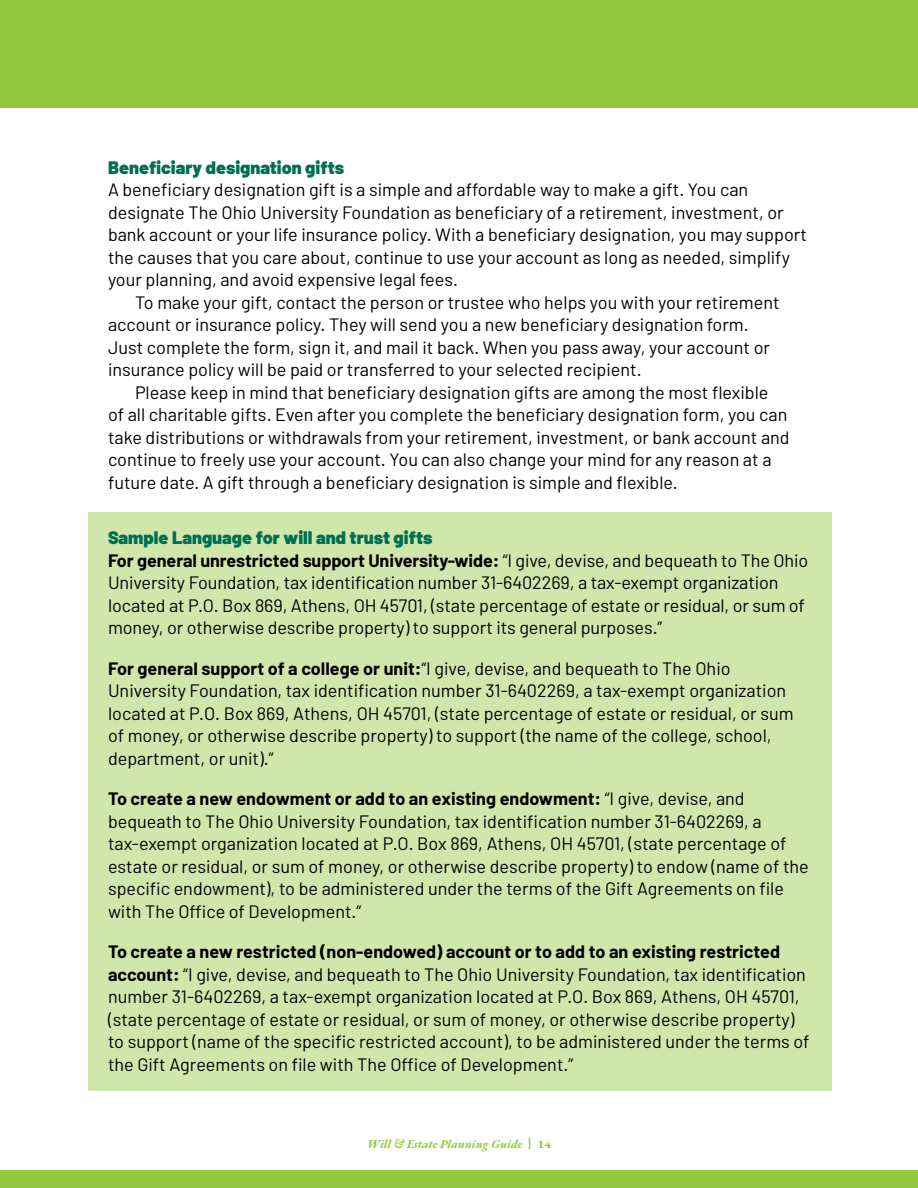
<style>
.page{position:relative;width:918px;height:1188px;background:#fff}
.page>*{position:absolute;margin:0;border:0;box-sizing:border-box;transform-origin:0 0}
.t1{font:18px/22.5px "Barlow";color:#000}
.t2{font:900 18px "Barlow";color:#006f51}
.t3{font:italic 700 12px "EB Garamond";color:#92c83e}
.s1{font-weight:900;color:#006f51}
.s2{font-weight:700}
.s3{font-weight:800;font-style:normal}
</style>
<div class="page">
<div style="left:0;top:0;width:918px;height:108px;background:#92c83e"></div>
<div style="left:0;top:1171px;width:918px;height:17px;background:#92c83e"></div>
<div style="left:89px;top:512px;width:743px;height:579px;background:#d0e7ac"></div>
<p class="t2" style="left:108px;top:156px;width:238px">Beneficiary designation gifts</p>
<p class="t1" style="left:108px;top:178px;width:642px">A beneficiary designation gift is a simple and affordable way to make a gift. You can</p>
<p class="t1" style="left:108px;top:200px;width:677px">designate The Ohio University Foundation as beneficiary of a retirement, investment, or</p>
<p class="t1" style="left:108px;top:223px;width:701px">bank account or your life insurance policy. With a beneficiary designation, you may support</p>
<p class="t1" style="left:108px;top:245px;width:683px">the causes that you care about, continue to use your account as long as needed, simplify</p>
<p class="t1" style="left:108px;top:268px;width:352px">your planning, and avoid expensive legal fees.</p>
<p class="t1" style="left:135px;top:290px;width:646px">To make your gift, contact the person or trustee who helps you with your retirement</p>
<p class="t1" style="left:108px;top:313px;width:642px">account or insurance policy. They will send you a new beneficiary designation form.</p>
<p class="t1" style="left:108px;top:335px;width:664px">Just complete the form, sign it, and mail it back. When you pass away, your account or</p>
<p class="t1" style="left:108px;top:358px;width:535px">insurance policy will be paid or transferred to your selected recipient.</p>
<p class="t1" style="left:135px;top:380px;width:635px">Please keep in mind that beneficiary designation gifts are among the most flexible</p>
<p class="t1" style="left:108px;top:403px;width:681px">of all charitable gifts. Even after you complete the beneficiary designation form, you can</p>
<p class="t1" style="left:108px;top:425px;width:683px">take distributions or withdrawals from your retirement, investment, or bank account and</p>
<p class="t1" style="left:108px;top:448px;width:665px">continue to freely use your account. You can also change your mind for any reason at a</p>
<p class="t1" style="left:108px;top:470px;width:571px">future date. A gift through a beneficiary designation is simple and flexible.</p>
<p class="t1" style="left:108px;top:526px;width:702px"><span class="s1">Sample Language for will and trust gifts<br></span><span class="s2">For general unrestricted support University-wide:</span> “I give, devise, and bequeath to The Ohio University Foundation, tax identification number 31-6402269, a tax-exempt organization located at P.O. Box 869, Athens, OH 45701, (state percentage of estate or residual, or sum of money, or otherwise describe property) to support its general purposes.”</p>
<p class="t1" style="left:108px;top:656px;width:687px"><span class="s2">For general support of a college or unit:</span>“I give, devise, and bequeath to The Ohio University Foundation, tax identification number 31-6402269, a tax-exempt organization located at P.O. Box 869, Athens, OH 45701, (state percentage of estate or residual, or sum of money, or otherwise describe property) to support (the name of the college, school, department, or unit).”</p>
<p class="t1" style="left:108px;top:787px;width:702px"><span class="s2">To create a new endowment or add to an existing endowment:</span> “I give, devise, and bequeath to The Ohio University Foundation, tax identification number 31-6402269, a tax-exempt organization located at P.O. Box 869, Athens, OH 45701, (state percentage of estate or residual, or sum of money, or otherwise describe property) to endow (name of the specific endowment), to be administered under the terms of the Gift Agreements on file with The Office of Development.”</p>
<p class="t1" style="left:108px;top:940px;width:703px"><span class="s2">To create a new restricted (non-endowed) account or to add to an existing restricted account:</span> “I give, devise, and bequeath to The Ohio University Foundation, tax identification number 31-6402269, a tax-exempt organization located at P.O. Box 869, Athens, OH 45701, (state percentage of estate or residual, or sum of money, or otherwise describe property) to support (name of the specific restricted account), to be administered under the terms of the Gift Agreements on file with The Office of Development.”</p>
<p class="t3" style="left:367px;top:1136px;width:185px">Will &amp; Estate Planning Guide | <span class="s3">14</span></p>
</div>
